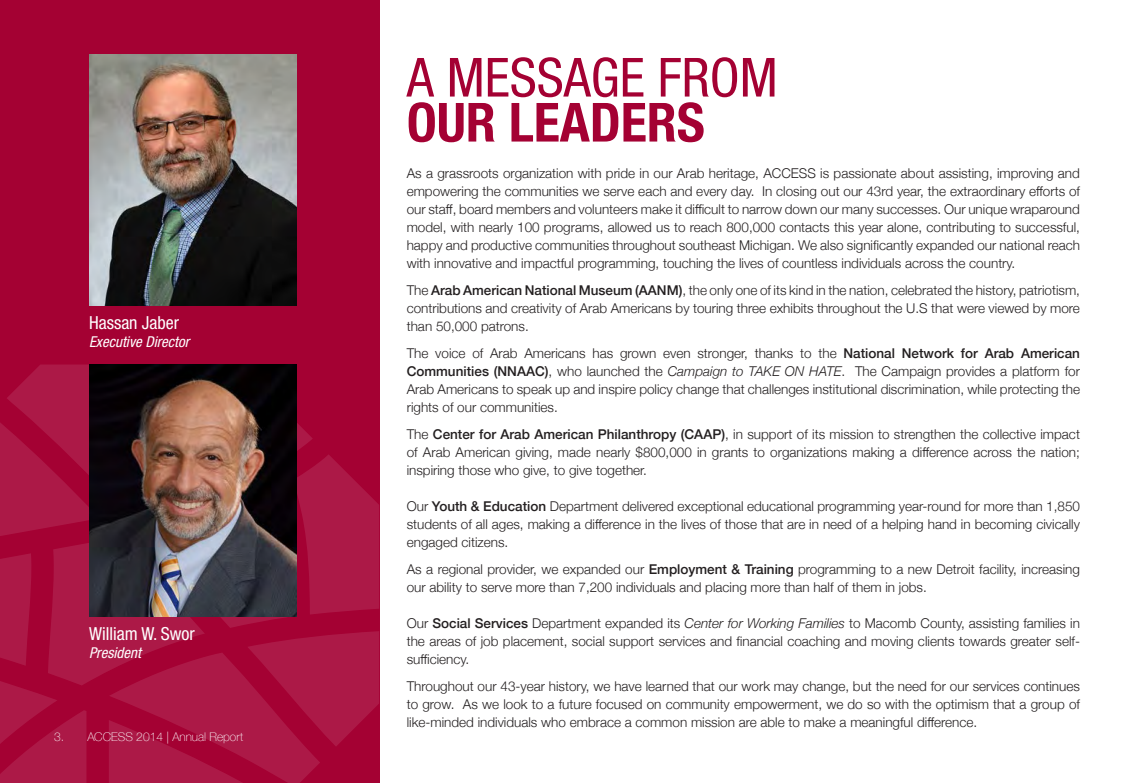
<style>
.page{position:relative;width:1134px;height:783px;background:#fff}
.page>*{position:absolute;margin:0;border:0;box-sizing:border-box;transform-origin:0 0}
.Paragraph_Style_1{font:condensed 54px "Helvetica Neue";color:#a40133}
.Paragraph_Style_1-2{font:700 condensed 54px "Helvetica Neue";color:#a40133}
.t1{font:condensed 18px "Helvetica Neue";color:#fff}
.t2{font:italic condensed 15px "Helvetica Neue";color:#fff}
.Program_Description{font:300 13.5px/18px "Helvetica Neue";color:#231f20;text-align:justify}
.t3{font:100 12px "Helvetica Neue";color:#fff}
.s1{font-weight:500}
.s2{font-style:italic}
</style>
<div class="page">
<div style="left:0;top:0;width:379px;height:783px;background:#a40133"></div>
<svg style="left:0;top:364px;width:379px;height:419px"></svg>
<img style="left:89px;top:54px;width:207px;height:252px">
<img style="left:89px;top:364px;width:207px;height:252px">
<p class="t1" style="left:89px;top:312px;width:92px">Hassan Jaber</p>
<p class="t2" style="left:89px;top:333px;width:102px">Executive Director</p>
<p class="t1" style="left:89px;top:623px;width:107px">William W. Swor</p>
<p class="t2" style="left:89px;top:644px;width:53px">President</p>
<p class="t3" style="left:54px;top:727px;width:191px">3. ACCESS 2014 | Annual Report</p>
<p class="Paragraph_Style_1" style="left:407px;top:46px;width:372px">A MESSAGE FROM</p>
<p class="Paragraph_Style_1-2" style="left:407px;top:90px;width:300px">OUR LEADERS</p>
<p class="Program_Description" style="left:407px;top:164px;width:675px">As a grassroots organization with pride in our Arab heritage, ACCESS is passionate about assisting, improving and empowering the communities we serve each and every day. In closing out our 43rd year, the extraordinary efforts of our staff, board members and volunteers make it difficult to narrow down our many successes. Our unique wraparound model, with nearly 100 programs, allowed us to reach 800,000 contacts this year alone, contributing to successful, happy and productive communities throughout southeast Michigan. We also significantly expanded our national reach with innovative and impactful programming, touching the lives of countless individuals across the country.</p>
<p class="Program_Description" style="left:407px;top:281px;width:675px">The <span class="s1">Arab American National Museum (AANM)</span>, the only one of its kind in the nation, celebrated the history, patriotism, contributions and creativity of Arab Americans by touring three exhibits throughout the U.S that were viewed by more than 50,000 patrons.</p>
<p class="Program_Description" style="left:407px;top:344px;width:675px">The voice of Arab Americans has grown even stronger, thanks to the <span class="s1">National Network for Arab American Communities (NNAAC)</span>, who launched the <span class="s2">Campaign to TAKE ON HATE</span>. The Campaign provides a platform for Arab Americans to speak up and inspire policy change that challenges institutional discrimination, while protecting the rights of our communities.</p>
<p class="Program_Description" style="left:407px;top:425px;width:675px">The <span class="s1">Center for Arab American Philanthropy (CAAP)</span>, in support of its mission to strengthen the collective impact of Arab American giving, made nearly $800,000 in grants to organizations making a difference across the nation; inspiring those who give, to give together.</p>
<p class="Program_Description" style="left:407px;top:497px;width:675px">Our <span class="s1">Youth &amp; Education</span> Department delivered exceptional educational programming year-round for more than 1,850 students of all ages, making a difference in the lives of those that are in need of a helping hand in becoming civically engaged citizens.</p>
<p class="Program_Description" style="left:407px;top:560px;width:675px">As a regional provider, we expanded our <span class="s1">Employment &amp; Training</span> programming to a new Detroit facility, increasing our ability to serve more than 7,200 individuals and placing more than half of them in jobs.</p>
<p class="Program_Description" style="left:407px;top:614px;width:675px">Our <span class="s1">Social Services</span> Department expanded its <span class="s2">Center for Working Families</span> to Macomb County, assisting families in the areas of job placement, social support services and financial coaching and moving clients towards greater self&shy;sufficiency.</p>
<p class="Program_Description" style="left:407px;top:677px;width:675px">Throughout our 43-year history, we have learned that our work may change, but the need for our services continues to grow. As we look to a future focused on community empowerment, we do so with the optimism that a group of like-minded individuals who embrace a common mission are able to make a meaningful difference.</p>
</div>
